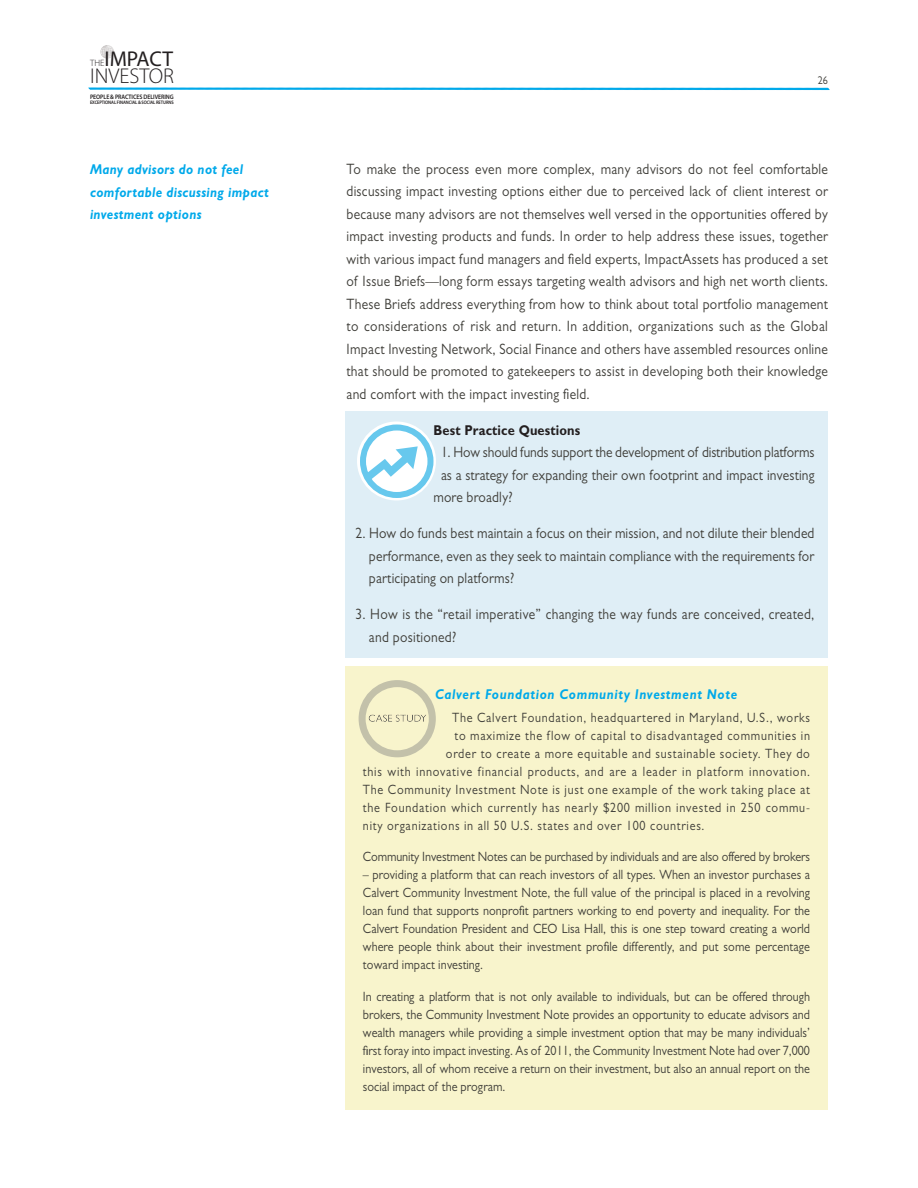
<style>
.page{position:relative;width:918px;height:1188px;background:#fff}
.page>*{position:absolute;margin:0;border:0;box-sizing:border-box;transform-origin:0 0}
.t1{font:300 21.45px "Myriad Pro";color:#231f20}
.t2{font:21.45px "Myriad Pro";color:#231f20}
.t3{font:15px/22.5px "Gill Sans";letter-spacing:.01em;color:#3e3d38;text-align:justify;scale:.9 1}
.t4{font:15px "Gill Sans";letter-spacing:-.01em;color:#3e3d38;scale:.9 1}
.t5{font:italic 700 14.25px/22.5px "Gill Sans";letter-spacing:.025em;color:#00a9ea;scale:.9 1}
.t6{font:italic 700 14.25px "Gill Sans";letter-spacing:.05em;color:#00a9ea;scale:.9 1}
.t7{font:700 14.25px "Gill Sans";letter-spacing:.01em;color:#231f20;scale:.9 1}
.t8{font:13.5px/18px "Gill Sans";letter-spacing:.06em;color:#3e3d38;text-align:justify;scale:.9 1}
.t9{font:13.5px "Gill Sans";letter-spacing:-.01em;color:#3e3d38;scale:.9 1}
.t10{font:11.25px "Gill Sans";color:#3e3d38;scale:.9 1}
.t11{font:300 9.15px "Myriad Pro";color:#231f20}
.t12{font:600 6.45px "Myriad Pro";letter-spacing:-.01em;color:#231f20;scale:.9 1}
.t13{font:600 4.95px "Myriad Pro";letter-spacing:-.02em;color:#231f20;scale:.9 1}
</style>
<div class="page">
<img style="left:100px;top:45px;width:14px;height:14px;border-radius:7px">
<svg style="left:88px;top:87px;width:742px;height:3px;background:#44bfef"></svg>
<div style="left:345px;top:412px;width:483px;height:246px;background:#dfeef6"></div>
<div style="left:345px;top:666px;width:483px;height:444px;background:#f8f4cc"></div>
<svg style="left:359px;top:680px;width:77px;height:77px"></svg>
<img style="left:369px;top:715px;width:58px;height:7px">
<svg style="left:357px;top:421px;width:79px;height:79px"></svg>
<svg style="left:363px;top:428px;width:67px;height:67px"></svg>
<div style="left:360px;top:424px;width:74px;height:74px;border:6px solid #67c8ed;border-radius:50%"></div>
<svg style="left:357px;top:446px;width:61px;height:42px;background:#c8ebf8"></svg>
<p class="t11" style="left:90px;top:57px;width:16px">THE</p>
<h1 class="t2" style="left:105px;top:45px;width:70px">IMPACT</h1>
<h1 class="t1" style="left:90px;top:62px;width:85px">INVESTOR</h1>
<p class="t12" style="left:90px;top:93px;width:94px">PEOPLE &amp; PRACTICES DELIVERING</p>
<p class="t13" style="left:90px;top:99px;width:95px">EXCEPTIONAL FINANCIAL &amp; SOCIAL RETURNS</p>
<p class="t5" style="left:90px;top:158px;width:200px">Many advisors do not feel comfortable discussing impact investment options</p>
<p class="t10" style="left:818px;top:73px;width:13px">26</p>
<p class="t3" style="left:346px;top:157px;width:537px">To make the process even more complex, many advisors do not feel comfortable discussing impact investing options either due to perceived lack of client interest or because many advisors are not themselves well versed in the opportunities offered by impact investing products and funds. In order to help address these issues, together with various impact fund managers and field experts, ImpactAssets has produced a set of Issue Briefs—long form essays targeting wealth advisors and high net worth clients.<br>These Briefs address everything from how to think about total portfolio management to considerations of risk and return. In addition, organizations such as the Global Impact Investing Network, Social Finance and others have assembled resources online that should be promoted to gatekeepers to assist in developing both their knowledge and comfort with the impact investing field.</p>
<p class="t7" style="left:434px;top:421px;width:165px">Best Practice Questions</p>
<p class="t4" style="left:441px;top:443px;width:416px">1. How should funds support the development of distribution platforms</p>
<p class="t3" style="left:441px;top:463px;width:416px">as a strategy for expanding their own footprint and impact investing</p>
<p class="t3" style="left:433px;top:486px;width:89px">more broadly?</p>
<p class="t3" style="left:369px;top:522px;width:497px;text-indent:-14px">2. How do funds best maintain a focus on their mission, and not dilute their blended performance, even as they seek to maintain compliance with the requirements for participating on platforms?</p>
<p class="t3" style="left:369px;top:603px;width:497px;text-indent:-14px">3. How is the “retail imperative” changing the way funds are conceived, created, and positioned?</p>
<p class="t6" style="left:435px;top:686px;width:337px">Calvert Foundation Community Investment Note</p>
<p class="t8" style="left:452px;top:708px;width:399px">The Calvert Foundation, headquartered in Maryland, U.S., works</p>
<p class="t8" style="left:455px;top:726px;width:397px">to maximize the flow of capital to disadvantaged communities in</p>
<p class="t8" style="left:446px;top:744px;width:406px">order to create a more equitable and sustainable society. They do</p>
<p class="t8" style="left:363px;top:762px;width:498px">this with innovative financial products, and are a leader in platform innovation.</p>
<p class="t8" style="left:363px;top:780px;width:498px">The Community Investment Note is just one example of the work taking place at</p>
<p class="t8" style="left:363px;top:798px;width:498px">the Foundation which currently has nearly $200 million invested in 250 commu-</p>
<p class="t8" style="left:363px;top:816px;width:381px">nity organizations in all 50 U.S. states and over 100 countries.</p>
<p class="t9" style="left:363px;top:849px;width:498px">Community Investment Notes can be purchased by individuals and are also offered by brokers</p>
<p class="t8" style="left:363px;top:866px;width:498px">– providing a platform that can reach investors of all types. When an investor purchases a Calvert Community Investment Note, the full value of the principal is placed in a revolving loan fund that supports nonprofit partners working to end poverty and inequality. For the Calvert Foundation President and CEO Lisa Hall, this is one step toward creating a world where people think about their investment profile differently, and put some percentage toward impact investing.</p>
<p class="t8" style="left:363px;top:987px;width:498px">In creating a platform that is not only available to individuals, but can be offered through brokers, the Community Investment Note provides an opportunity to educate advisors and wealth managers while providing a simple investment option that may be many individuals’ first foray into impact investing. As of 2011, the Community Investment Note had over 7,000 investors, all of whom receive a return on their investment, but also an annual report on the social impact of the program.</p>
</div>
